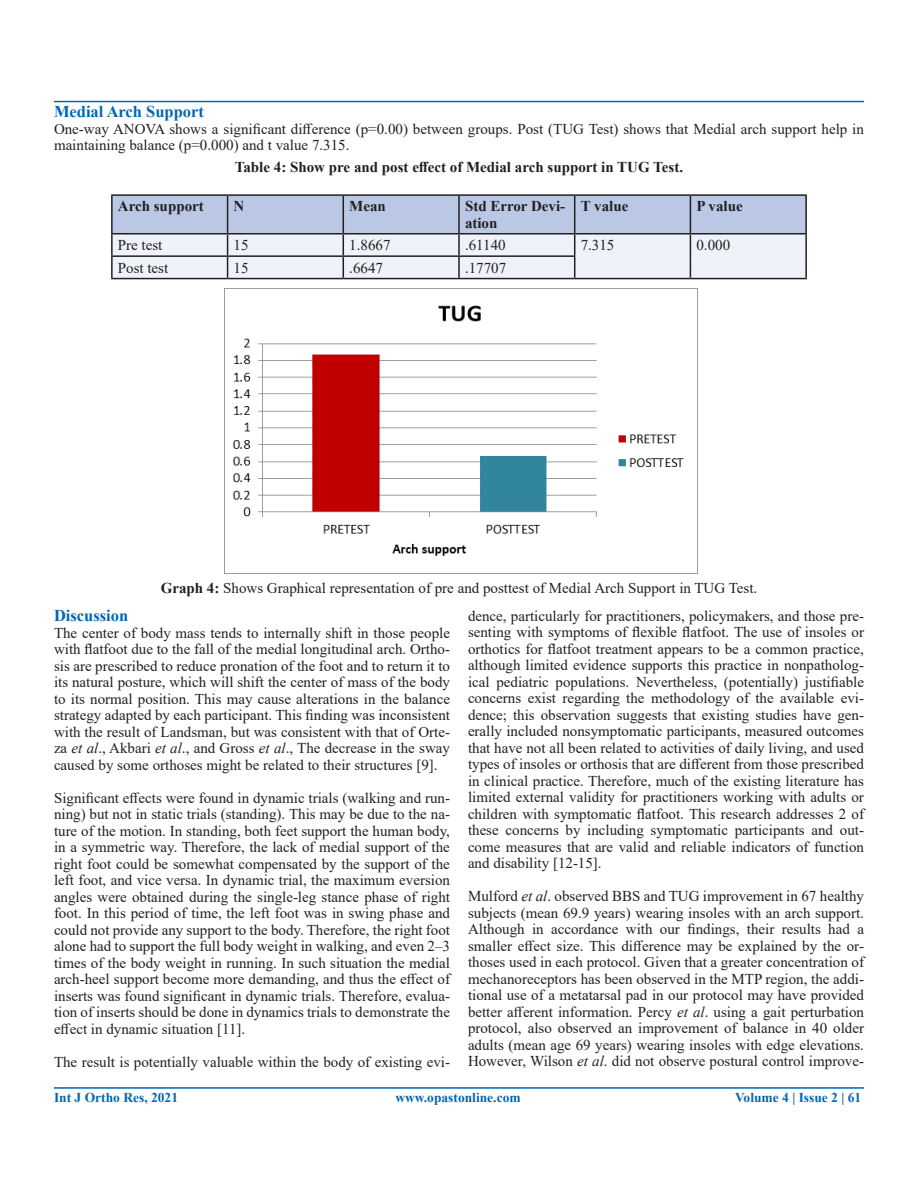
<style>
.page{position:relative;width:918px;height:1188px;background:#fff}
.page>*{position:absolute;margin:0;border:0;box-sizing:border-box;transform-origin:0 0}
.t1{font:700 16.5px "Times New Roman";color:#0166b3}
.t2{font:15px/16.5px "Times New Roman";color:#231f20;text-align:justify}
.t3{font:700 15px/16.5px "Times New Roman";color:#231f20}
.t4{font:700 13.5px "Times New Roman";color:#0166b3}
.s1{font-weight:700}
.s2{font-style:italic}
</style>
<div class="page">
<hr style="left:54px;top:101px;width:810px;height:1px;background:#0166b3">
<hr style="left:54px;top:1087px;width:810px;height:2px;background:#0166b3">
<hr style="left:111px;top:194px;width:117px;height:2px;background:#231f20">
<hr style="left:111px;top:196px;width:2px;height:37px;background:#231f20">
<hr style="left:228px;top:194px;width:115px;height:2px;background:#231f20">
<hr style="left:343px;top:194px;width:116px;height:2px;background:#231f20">
<hr style="left:459px;top:194px;width:116px;height:2px;background:#231f20">
<hr style="left:575px;top:194px;width:115px;height:2px;background:#231f20">
<hr style="left:690px;top:194px;width:117px;height:2px;background:#231f20">
<hr style="left:805px;top:196px;width:2px;height:37px;background:#231f20">
<hr style="left:111px;top:233px;width:117px;height:2px;background:#231f20">
<hr style="left:111px;top:235px;width:2px;height:20px;background:#231f20">
<hr style="left:690px;top:233px;width:117px;height:2px;background:#231f20">
<hr style="left:805px;top:235px;width:2px;height:21px;background:#231f20">
<hr style="left:111px;top:255px;width:117px;height:2px;background:#231f20">
<hr style="left:111px;top:257px;width:2px;height:21px;background:#231f20">
<svg style="left:112px;top:195px;width:694px;height:83px"></svg>
<hr style="left:805px;top:256px;width:2px;height:22px;background:#231f20">
<hr style="left:111px;top:278px;width:117px;height:1px;background:#231f20">
<hr style="left:228px;top:278px;width:115px;height:1px;background:#231f20">
<hr style="left:343px;top:278px;width:116px;height:1px;background:#231f20">
<hr style="left:459px;top:278px;width:116px;height:1px;background:#231f20">
<hr style="left:575px;top:278px;width:115px;height:1px;background:#231f20">
<hr style="left:690px;top:278px;width:117px;height:1px;background:#231f20">
<img style="left:224px;top:288px;width:473px;height:286px">
<p class="t1" style="left:54px;top:100px;width:152px">Medial Arch Support</p>
<p class="t2" style="left:54px;top:120px;width:812px">One-way ANOVA shows a significant difference (p=0.00) between groups. Post (TUG Test) shows that Medial arch support help in maintaining balance (p=0.000) and t value 7.315.</p>
<p class="t3" style="left:235px;top:158px;width:450px">Table 4: Show pre and post effect of Medial arch support in TUG Test.</p>
<p class="t3" style="left:118px;top:198px;width:87px">Arch support</p>
<p class="t3" style="left:234px;top:198px;width:12px">N</p>
<p class="t3" style="left:349px;top:198px;width:38px">Mean</p>
<p class="t3" style="left:465px;top:198px;width:102px">Std Error Devi&shy;ation</p>
<p class="t3" style="left:581px;top:198px;width:49px">T value</p>
<p class="t3" style="left:696px;top:198px;width:48px">P value</p>
<p class="t2" style="left:118px;top:236px;width:46px">Pre test</p>
<p class="t2" style="left:234px;top:236px;width:16px">15</p>
<p class="t2" style="left:349px;top:236px;width:43px">1.8667</p>
<p class="t2" style="left:465px;top:236px;width:42px">.61140</p>
<p class="t2" style="left:581px;top:236px;width:35px">7.315</p>
<p class="t2" style="left:696px;top:236px;width:35px">0.000</p>
<p class="t2" style="left:118px;top:259px;width:52px">Post test</p>
<p class="t2" style="left:234px;top:259px;width:16px">15</p>
<p class="t2" style="left:349px;top:259px;width:35px">.6647</p>
<p class="t2" style="left:465px;top:259px;width:43px">.17707</p>
<p class="t2" style="left:161px;top:579px;width:598px"><span class="s1">Graph 4:</span> Shows Graphical representation of pre and posttest of Medial Arch Support in TUG Test.</p>
<p class="t1" style="left:54px;top:604px;width:76px">Discussion</p>
<p class="t2" style="left:54px;top:624px;width:398px">The center of body mass tends to internally shift in those people with flatfoot due to the fall of the medial longitudinal arch. Ortho&shy;sis are prescribed to reduce pronation of the foot and to return it to its natural posture, which will shift the center of mass of the body to its normal position. This may cause alterations in the balance strategy adapted by each participant. This finding was inconsistent with the result of Landsman, but was consistent with that of Orte&shy;za <span class="s2">et al</span>., Akbari <span class="s2">et al</span>., and Gross <span class="s2">et al</span>., The decrease in the sway caused by some orthoses might be related to their structures [9].</p>
<p class="t2" style="left:54px;top:789px;width:398px">Significant effects were found in dynamic trials (walking and run&shy;ning) but not in static trials (standing). This may be due to the na&shy;ture of the motion. In standing, both feet support the human body, in a symmetric way. Therefore, the lack of medial support of the right foot could be somewhat compensated by the support of the left foot, and vice versa. In dynamic trial, the maximum eversion angles were obtained during the single-leg stance phase of right foot. In this period of time, the left foot was in swing phase and could not provide any support to the body. Therefore, the right foot alone had to support the full body weight in walking, and even 2–3 times of the body weight in running. In such situation the medial arch-heel support become more demanding, and thus the effect of inserts was found significant in dynamic trials. Therefore, evalua&shy;tion of inserts should be done in dynamics trials to demonstrate the effect in dynamic situation [11].</p>
<p class="t2" style="left:54px;top:1053px;width:397px">The result is potentially valuable within the body of existing evi-</p>
<p class="t2" style="left:468px;top:607px;width:398px">dence, particularly for practitioners, policymakers, and those pre&shy;senting with symptoms of flexible flatfoot. The use of insoles or orthotics for flatfoot treatment appears to be a common practice, although limited evidence supports this practice in nonpatholog&shy;ical pediatric populations. Nevertheless, (potentially) justifiable concerns exist regarding the methodology of the available evi&shy;dence; this observation suggests that existing studies have gen&shy;erally included nonsymptomatic participants, measured outcomes that have not all been related to activities of daily living, and used types of insoles or orthosis that are different from those prescribed in clinical practice. Therefore, much of the existing literature has limited external validity for practitioners working with adults or children with symptomatic flatfoot. This research addresses 2 of these concerns by including symptomatic participants and out&shy;come measures that are valid and reliable indicators of function and disability [12-15].</p>
<p class="t2" style="left:468px;top:887px;width:398px">Mulford <span class="s2">et al</span>. observed BBS and TUG improvement in 67 healthy subjects (mean 69.9 years) wearing insoles with an arch support.<br>Although in accordance with our findings, their results had a smaller effect size. This difference may be explained by the or&shy;thoses used in each protocol. Given that a greater concentration of mechanoreceptors has been observed in the MTP region, the addi&shy;tional use of a metatarsal pad in our protocol may have provided better afferent information. Percy <span class="s2">et al</span>. using a gait perturbation protocol, also observed an improvement of balance in 40 older adults (mean age 69 years) wearing insoles with edge elevations.<br>However, Wilson <span class="s2">et al</span>. did not observe postural control improve-</p>
<p class="t4" style="left:54px;top:1087px;width:126px">Int J Ortho Res, 2021</p>
<p class="t4" style="left:395px;top:1088px;width:127px">www.opastonline.com</p>
<p class="t4" style="left:735px;top:1088px;width:128px">Volume 4 | Issue 2 | 61</p>
</div>
